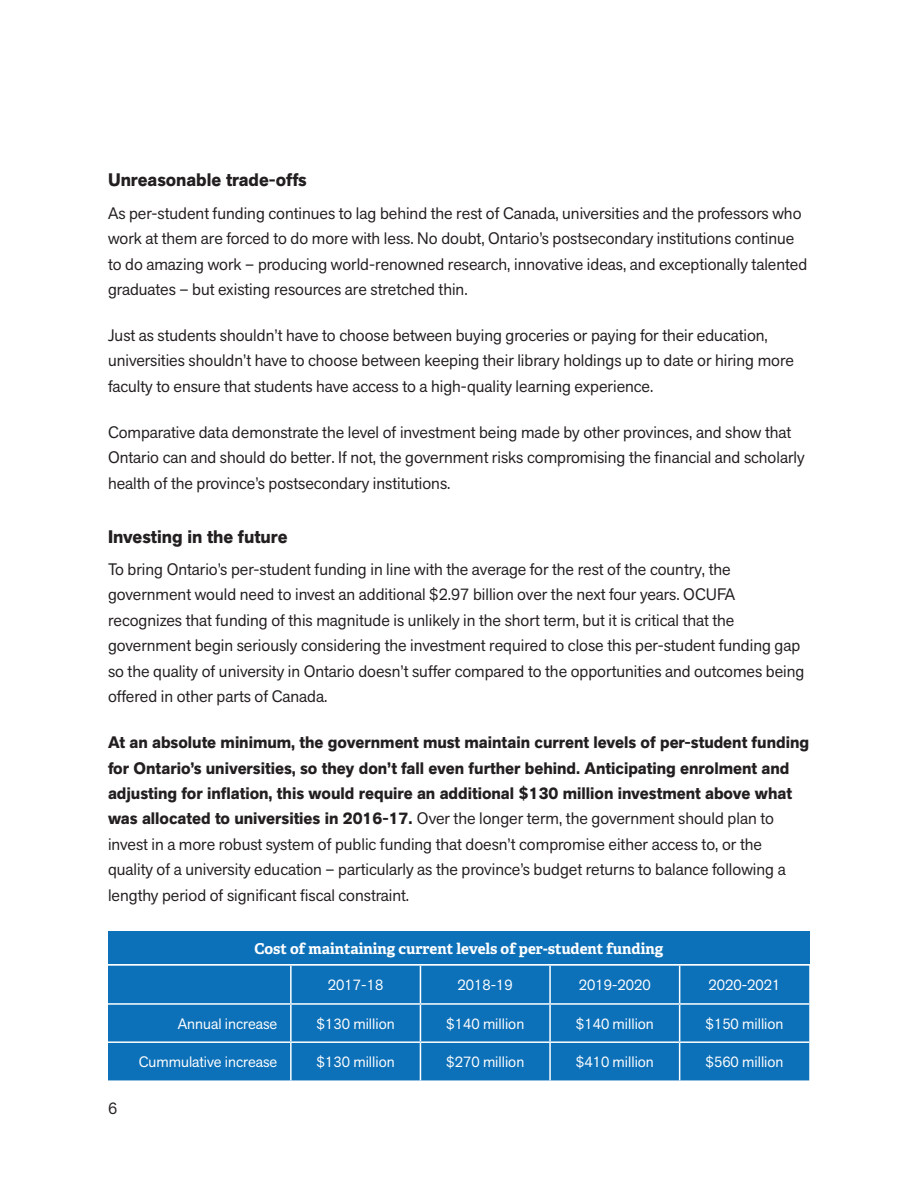
<style>
.page{position:relative;width:918px;height:1188px;background:#fff}
.page>*{position:absolute;margin:0;border:0;box-sizing:border-box;transform-origin:0 0}
.t1{font:700 18px "Akzid Grtsk Next";color:#231f20}
.t2{font:16.5px/25.5px "Akzid Grtsk Next";color:#231f20}
.t3{font:700 16.5px/25.5px "Akzid Grtsk Next";color:#231f20}
.t4{font:15px "Akzid Grtsk Next";color:#fff}
.t5{font:700 15px "Adelle";color:#fff}
.s1{font-weight:400}
</style>
<div class="page">
<div style="left:108px;top:932px;width:702px;height:32px;background:#0d71b9"></div>
<div style="left:108px;top:966px;width:701px;height:114px;background:#0d71b9"></div>
<hr style="left:290px;top:966px;width:2px;height:37px;background:#fff">
<hr style="left:420px;top:966px;width:1px;height:37px;background:#fff">
<hr style="left:549px;top:966px;width:2px;height:37px;background:#fff">
<hr style="left:679px;top:966px;width:1px;height:37px;background:#fff">
<hr style="left:108px;top:1003px;width:183px;height:2px;background:#fff">
<hr style="left:291px;top:1003px;width:129px;height:2px;background:#fff">
<hr style="left:290px;top:1005px;width:2px;height:36px;background:#fff">
<hr style="left:420px;top:1003px;width:130px;height:2px;background:#fff">
<hr style="left:420px;top:1005px;width:1px;height:36px;background:#fff">
<hr style="left:550px;top:1003px;width:130px;height:2px;background:#fff">
<hr style="left:549px;top:1005px;width:2px;height:36px;background:#fff">
<hr style="left:680px;top:1003px;width:129px;height:2px;background:#fff">
<hr style="left:679px;top:1005px;width:1px;height:36px;background:#fff">
<hr style="left:108px;top:1041px;width:183px;height:2px;background:#fff">
<hr style="left:291px;top:1041px;width:129px;height:2px;background:#fff">
<hr style="left:290px;top:1043px;width:2px;height:37px;background:#fff">
<hr style="left:420px;top:1041px;width:130px;height:2px;background:#fff">
<hr style="left:420px;top:1043px;width:1px;height:37px;background:#fff">
<hr style="left:550px;top:1041px;width:130px;height:2px;background:#fff">
<hr style="left:549px;top:1043px;width:2px;height:37px;background:#fff">
<hr style="left:680px;top:1041px;width:129px;height:2px;background:#fff">
<hr style="left:679px;top:1043px;width:1px;height:37px;background:#fff">
<p class="t1" style="left:108px;top:168px;width:200px">Unreasonable trade-offs</p>
<p class="t2" style="left:108px;top:200px;width:701px">As per-student funding continues to lag behind the rest of Canada, universities and the professors who work at them are forced to do more with less. No doubt, Ontario’s postsecondary institutions continue to do amazing work – producing world-renowned research, innovative ideas, and exceptionally talented graduates – but existing resources are stretched thin.</p>
<p class="t2" style="left:108px;top:322px;width:688px">Just as students shouldn’t have to choose between buying groceries or paying for their education, universities shouldn’t have to choose between keeping their library holdings up to date or hiring more faculty to ensure that students have access to a high-quality learning experience.</p>
<p class="t2" style="left:108px;top:419px;width:698px">Comparative data demonstrate the level of investment being made by other provinces, and show that<br>Ontario can and should do better. If not, the government risks compromising the financial and scholarly health of the province’s postsecondary institutions.</p>
<p class="t1" style="left:108px;top:525px;width:181px">Investing in the future</p>
<p class="t2" style="left:108px;top:556px;width:698px">To bring Ontario’s per-student funding in line with the average for the rest of the country, the government would need to invest an additional $2.97 billion over the next four years. OCUFA recognizes that funding of this magnitude is unlikely in the short term, but it is critical that the government begin seriously considering the investment required to close this per-student funding gap so the quality of university in Ontario doesn’t suffer compared to the opportunities and outcomes being offered in other parts of Canada.</p>
<p class="t3" style="left:108px;top:730px;width:703px">At an absolute minimum, the government must maintain current levels of per-student funding for Ontario’s universities, so they don’t fall even further behind. Anticipating enrolment and adjusting for inflation, this would require an additional $130 million investment above what was allocated to universities in 2016-17. <span class="s1">Over the longer term, the government should plan to invest in a more robust system of public funding that doesn’t compromise either access to, or the quality of a university education – particularly as the province’s budget returns to balance following a lengthy period of significant fiscal constraint.</span></p>
<p class="t5" style="left:255px;top:939px;width:410px">Cost of maintaining current levels of per-student funding</p>
<p class="t4" style="left:328px;top:975px;width:57px">2017-18</p>
<p class="t4" style="left:458px;top:975px;width:57px">2018-19</p>
<p class="t4" style="left:579px;top:975px;width:73px">2019-2020</p>
<p class="t4" style="left:708px;top:975px;width:73px">2020-2021</p>
<p class="t4" style="left:178px;top:1014px;width:101px">Annual increase</p>
<p class="t4" style="left:317px;top:1014px;width:80px">$130 million</p>
<p class="t4" style="left:446px;top:1014px;width:80px">$140 million</p>
<p class="t4" style="left:576px;top:1014px;width:80px">$140 million</p>
<p class="t4" style="left:705px;top:1014px;width:80px">$150 million</p>
<p class="t4" style="left:139px;top:1052px;width:140px">Cummulative increase</p>
<p class="t4" style="left:317px;top:1052px;width:80px">$130 million</p>
<p class="t4" style="left:446px;top:1052px;width:80px">$270 million</p>
<p class="t4" style="left:576px;top:1052px;width:80px">$410 million</p>
<p class="t4" style="left:705px;top:1052px;width:80px">$560 million</p>
<p class="t2" style="left:108px;top:1095px;width:11px">6</p>
</div>
